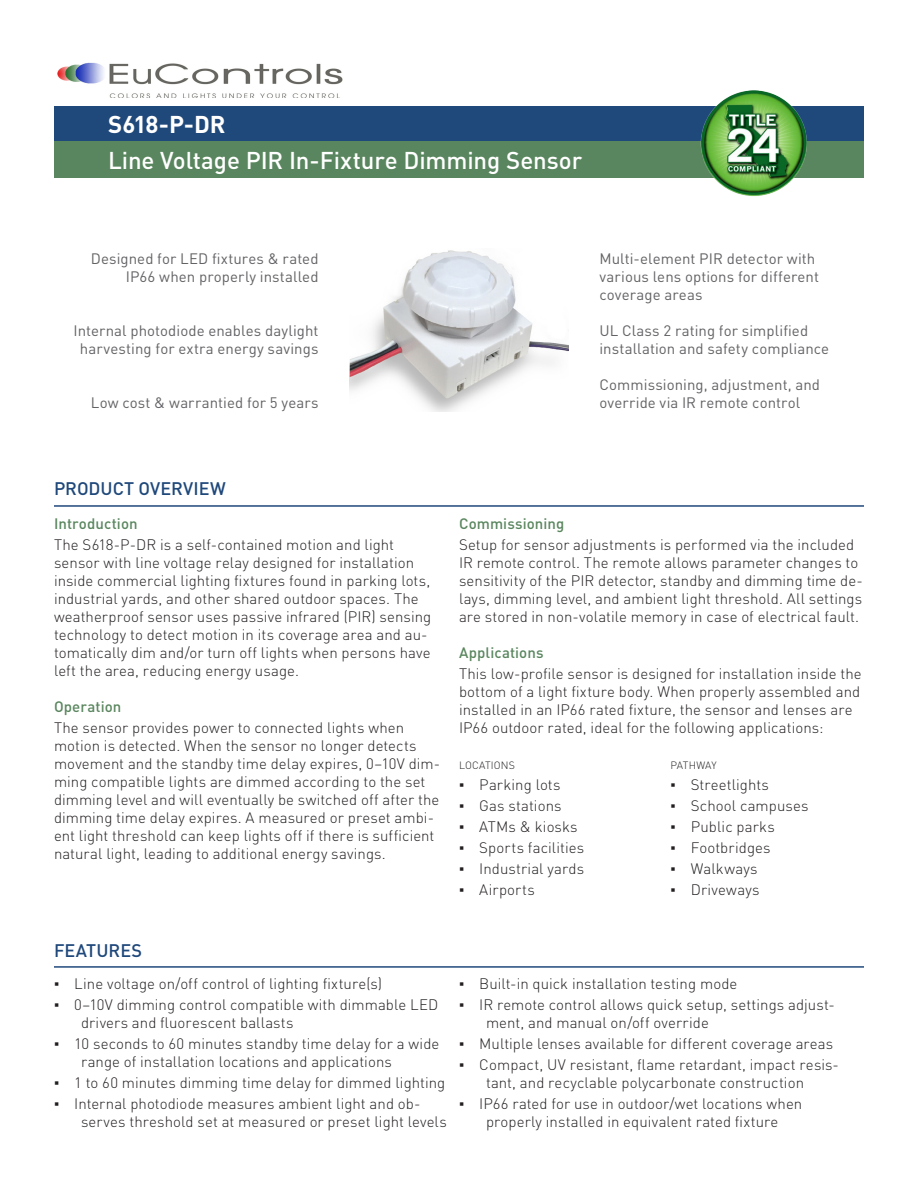
<style>
.page{position:relative;width:918px;height:1188px;background:#fff}
.page>*{position:absolute;margin:0;border:0;box-sizing:border-box;transform-origin:0 0}
.t1{font:500 24px "DIN Pro";letter-spacing:-.005em;color:#fff}
.t2{font:700 24px "DIN Pro";letter-spacing:-.025em;color:#fff}
.t3{font:500 18px "DIN Pro";color:#1f487b}
.t4{font:300 15px/18px "DIN Pro";letter-spacing:.005em;color:#231f20}
.t5{font:15px/18px "DIN Pro";letter-spacing:.005em;color:#636366}
.t6{font:500 15px "DIN Pro";letter-spacing:.005em;color:#59865e}
.t7{font:300 15px "DIN Pro";letter-spacing:.025em;color:#231f20}
.t8{font:300 10.5px "DIN Pro";letter-spacing:.01em;color:#231f20}
.t9{font:300 10.5px "DIN Pro";letter-spacing:-.01em;color:#231f20}
.s1{font-family:"Arial";font-weight:900}
</style>
<div class="page">
<div style="left:54px;top:106px;width:810px;height:36px;background:#1f487b"></div>
<div style="left:54px;top:142px;width:810px;height:36px;background:#59865e"></div>
<hr style="left:54px;top:505px;width:810px;height:2px;background:#1f487b">
<hr style="left:54px;top:966px;width:810px;height:2px;background:#1f487b">
<img style="left:697px;top:90px;width:113px;height:106px">
<img style="left:57px;top:62px;width:286px;height:35px">
<img style="left:350px;top:250px;width:218px;height:161px">
<p class="t2" style="left:108px;top:108px;width:119px">S618-P-DR</p>
<p class="t1" style="left:108px;top:144px;width:476px">Line Voltage PIR In-Fixture Dimming Sensor</p>
<p class="t5" style="left:91px;top:248px;width:229px;text-align:right">Designed for LED fixtures &amp; rated<br>IP66 when properly installed</p>
<p class="t5" style="left:74px;top:320px;width:247px;text-align:center">Internal photodiode enables daylight harvesting for extra energy savings</p>
<p class="t5" style="left:91px;top:392px;width:229px">Low cost &amp; warrantied for 5 years</p>
<p class="t3" style="left:54px;top:477px;width:173px">PRODUCT OVERVIEW</p>
<p class="t5" style="left:599px;top:248px;width:221px">Multi-element PIR detector with various lens options for different coverage areas</p>
<p class="t5" style="left:599px;top:320px;width:231px">UL Class 2 rating for simplified installation and safety compliance</p>
<p class="t5" style="left:599px;top:374px;width:222px">Commissioning, adjustment, and override via IR remote control</p>
<p class="t6" style="left:54px;top:513px;width:85px">Introduction</p>
<p class="t4" style="left:54px;top:535px;width:379px">The S618-P-DR is a self-contained motion and light sensor with line voltage relay designed for installation inside commercial lighting fixtures found in parking lots, industrial yards, and other shared outdoor spaces. The weatherproof sensor uses passive infrared (PIR) sensing technology to detect motion in its coverage area and au&shy;tomatically dim and/or turn off lights when persons have left the area, reducing energy usage.</p>
<p class="t6" style="left:54px;top:696px;width:69px">Operation</p>
<p class="t4" style="left:54px;top:718px;width:388px">The sensor provides power to connected lights when motion is detected. When the sensor no longer detects movement and the standby time delay expires, 0–10V dim&shy;ming compatible lights are dimmed according to the set dimming level and will eventually be switched off after the dimming time delay expires. A measured or preset ambi&shy;ent light threshold can keep lights off if there is sufficient natural light, leading to additional energy savings.</p>
<p class="t6" style="left:459px;top:513px;width:107px">Commissioning</p>
<p class="t4" style="left:459px;top:535px;width:405px">Setup for sensor adjustments is performed via the included IR remote control. The remote allows parameter changes to sensitivity of the PIR detector, standby and dimming time de&shy;lays, dimming level, and ambient light threshold. All settings are stored in non-volatile memory in case of electrical fault.</p>
<p class="t6" style="left:459px;top:642px;width:86px">Applications</p>
<p class="t4" style="left:459px;top:664px;width:404px">This low-profile sensor is designed for installation inside the bottom of a light fixture body. When properly assembled and installed in an IP66 rated fixture, the sensor and lenses are IP66 outdoor rated, ideal for the following applications:</p>
<p class="t8" style="left:459px;top:758px;width:57px">LOCATIONS</p>
<p class="t4" style="left:459px;top:775px;width:103px"><span class="s1">▪</span> Parking lots</p>
<p class="t4" style="left:459px;top:796px;width:104px"><span class="s1">▪</span> Gas stations</p>
<p class="t4" style="left:459px;top:817px;width:120px"><span class="s1">▪</span> ATMs &amp; kiosks</p>
<p class="t4" style="left:459px;top:838px;width:127px"><span class="s1">▪</span> Sports facilities</p>
<p class="t4" style="left:459px;top:859px;width:127px"><span class="s1">▪</span> Industrial yards</p>
<p class="t7" style="left:459px;top:880px;width:77px"><span class="s1">▪</span> Airports</p>
<p class="t9" style="left:670px;top:758px;width:48px">PATHWAY</p>
<p class="t4" style="left:670px;top:775px;width:100px"><span class="s1">▪</span> Streetlights</p>
<p class="t4" style="left:670px;top:796px;width:140px"><span class="s1">▪</span> School campuses</p>
<p class="t4" style="left:670px;top:817px;width:106px"><span class="s1">▪</span> Public parks</p>
<p class="t4" style="left:670px;top:838px;width:102px"><span class="s1">▪</span> Footbridges</p>
<p class="t4" style="left:670px;top:859px;width:89px"><span class="s1">▪</span> Walkways</p>
<p class="t4" style="left:670px;top:880px;width:91px"><span class="s1">▪</span> Driveways</p>
<p class="t3" style="left:54px;top:938px;width:90px">FEATURES</p>
<p class="t4" style="left:54px;top:974px;width:330px"><span class="s1">▪</span> Line voltage on/off control of lighting fixture(s)</p>
<p class="t4" style="left:81px;top:995px;width:359px;text-indent:-27px"><span class="s1">▪</span> 0–10V dimming control compatible with dimmable LED drivers and fluorescent ballasts</p>
<p class="t4" style="left:81px;top:1034px;width:360px;text-indent:-27px"><span class="s1">▪</span> 10 seconds to 60 minutes standby time delay for a wide range of installation locations and applications</p>
<p class="t4" style="left:54px;top:1073px;width:393px"><span class="s1">▪</span> 1 to 60 minutes dimming time delay for dimmed lighting</p>
<p class="t4" style="left:81px;top:1094px;width:367px;text-indent:-27px"><span class="s1">▪</span> Internal photodiode measures ambient light and ob&shy;serves threshold set at measured or preset light levels</p>
<p class="t4" style="left:459px;top:974px;width:280px"><span class="s1">▪</span> Built-in quick installation testing mode</p>
<p class="t4" style="left:486px;top:995px;width:350px;text-indent:-27px"><span class="s1">▪</span> IR remote control allows quick setup, settings adjust&shy;ment, and manual on/off override</p>
<p class="t4" style="left:459px;top:1034px;width:376px"><span class="s1">▪</span> Multiple lenses available for different coverage areas</p>
<p class="t4" style="left:459px;top:1055px;width:382px;text-align:center"><span class="s1">▪</span> Compact, UV resistant, flame retardant, impact resis&shy;tant, and recyclable polycarbonate construction</p>
<p class="t4" style="left:459px;top:1094px;width:345px;text-align:center"><span class="s1">▪</span> IP66 rated for use in outdoor/wet locations when properly installed in equivalent rated fixture</p>
</div>
